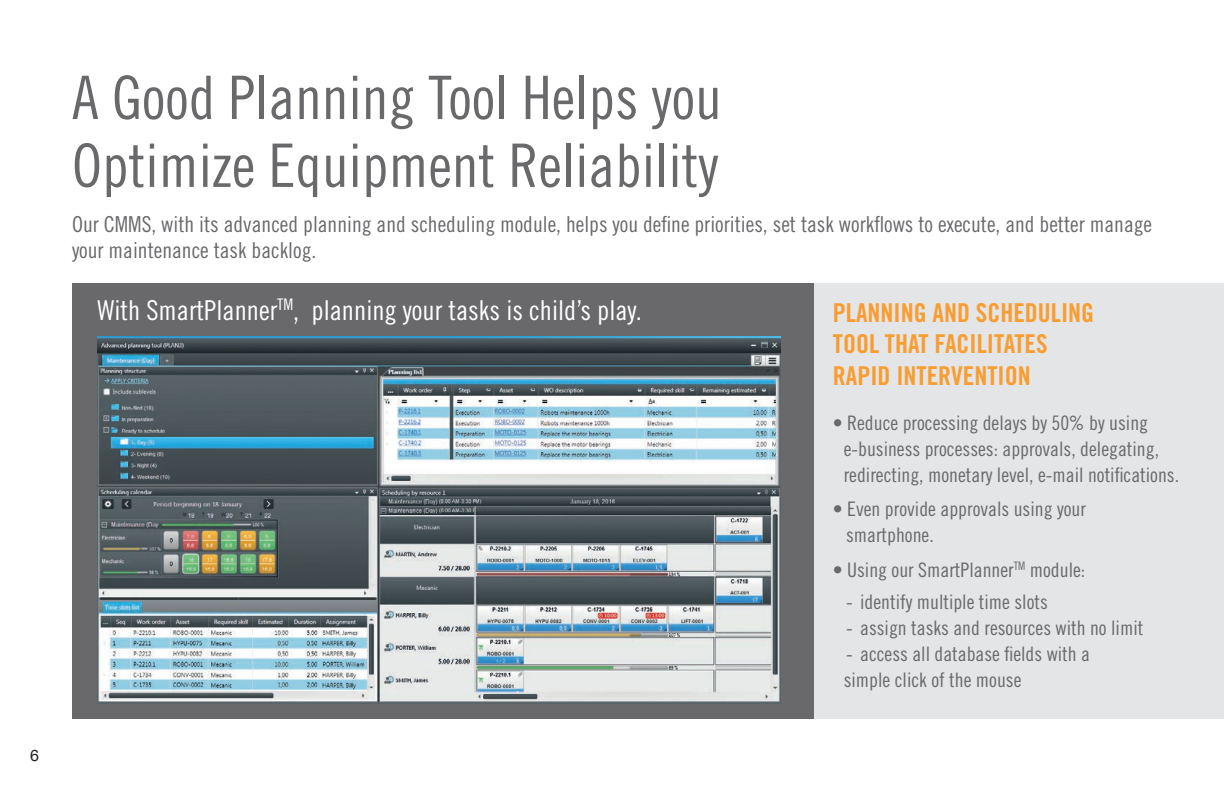
<style>
.page{position:relative;width:1224px;height:792px;background:#fff}
.page>*{position:absolute;margin:0;border:0;box-sizing:border-box;transform-origin:0 0}
.t1{font:60px/67.8px "Trade Gothic Cond Eighteen";color:#69696c}
.t2{font:27.4px "Trade Gothic Cond Eighteen";color:#fff}
.t3{font:26px/31.2px "Trade Gothic Bold Cond Twenty";color:#f89d31}
.t4{font:22px/26.4px "Trade Gothic Cond Eighteen";color:#69696c}
.t5{font:20px/26px "Trade Gothic Cond Eighteen";color:#69696c}
.t6{font:16px "Helvetica Neue";color:#231f20}
</style>
<div class="page">
<div style="left:72px;top:284px;width:742px;height:435px;background:#69696c"></div>
<div style="left:814px;top:284px;width:410px;height:435px;background:#e4e5e7"></div>
<img style="left:98px;top:337px;width:682px;height:367px">
<p class="t6" style="left:30px;top:744px;width:10px">6</p>
<h1 class="t1" style="left:72px;top:63px;width:651px">A Good Planning Tool Helps you<br>Optimize Equipment Reliability</h1>
<p class="t4" style="left:72px;top:211px;width:1082px">Our CMMS, with its advanced planning and scheduling module, helps you define priorities, set task workflows to execute, and better manage your maintenance task backlog.</p>
<h2 class="t2" style="left:98px;top:294px;width:546px">With SmartPlanner<sup>TM</sup>, planning your tasks is child’s play.</h2>
<h3 class="t3" style="left:833px;top:297px;width:263px">PLANNING AND SCHEDULING<br>TOOL THAT FACILITATES<br>RAPID INTERVENTION</h3>
<p class="t5" style="left:844px;top:409px;width:337px;text-indent:-11px">• Reduce processing delays by 50% by using e-business processes: approvals, delegating, redirecting, monetary level, e-mail notifications.</p>
<p class="t5" style="left:846px;top:495px;width:241px;text-indent:-13px">• Even provide approvals using your smartphone.</p>
<p class="t5" style="left:833px;top:556px;width:254px">• Using our SmartPlanner<sup>TM</sup> module:</p>
<p class="t5" style="left:846px;top:589px;width:203px">- identify multiple time slots</p>
<p class="t5" style="left:846px;top:615px;width:299px">- assign tasks and resources with no limit</p>
<p class="t5" style="left:844px;top:641px;width:248px">- access all database fields with a simple click of the mouse</p>
</div>
